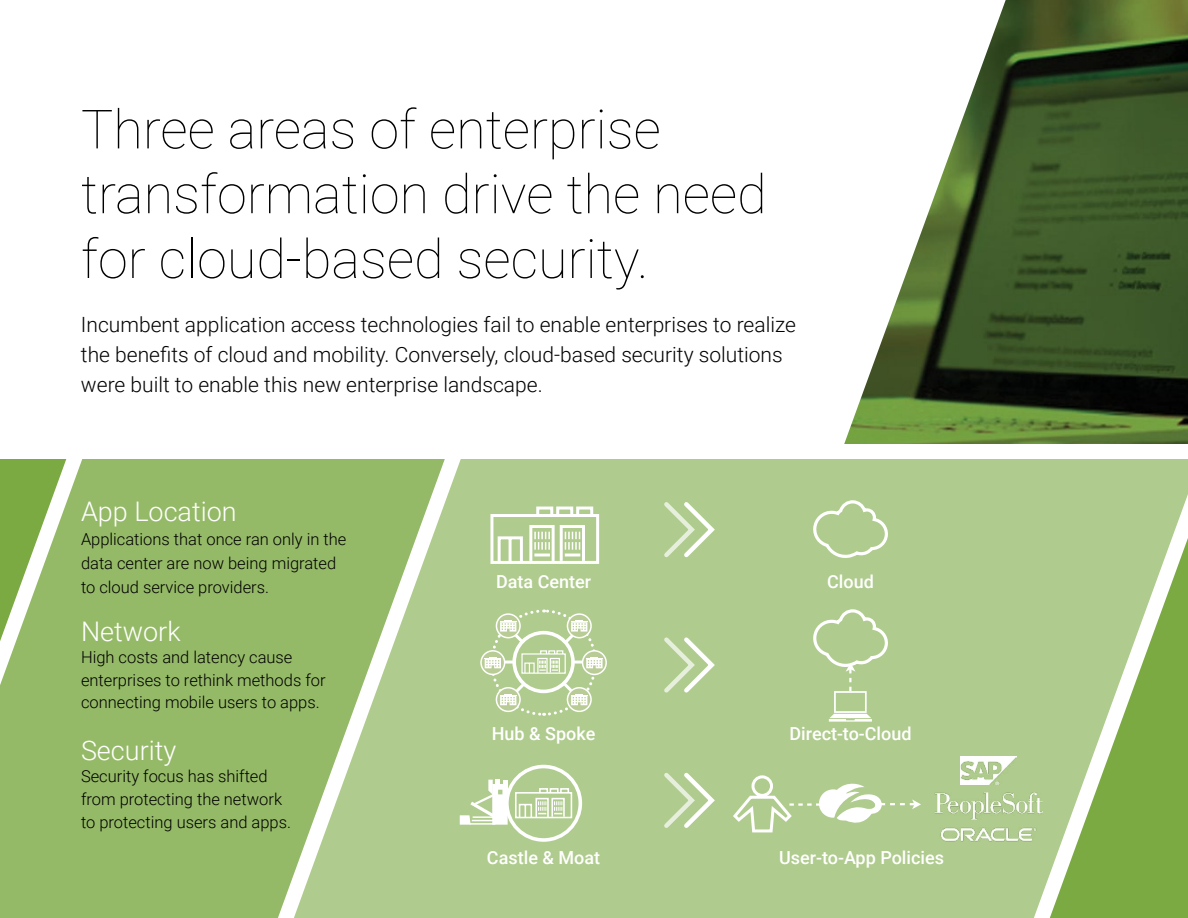
<style>
.page{position:relative;width:1188px;height:918px;background:#fff}
.page>*{position:absolute;margin:0;border:0;box-sizing:border-box;transform-origin:0 0}
.t1{font:100 54px/64.8px "Roboto";color:#000}
.t2{font:300 27px "Roboto";color:#fff}
.t3{font:300 21px/30px "Roboto";color:#000}
.t4{font:500 18px "Roboto";color:#fff}
.t5{font:300 16.5px/22.5px "Roboto";color:#000}
</style>
<div class="page">
<div style="left:484px;top:459px;width:534px;height:459px;background:#afcb8d"></div>
<div style="left:100px;top:459px;width:165px;height:459px;background:#95ba67"></div>
<svg style="left:1018px;top:459px;width:170px;height:459px;background:#a3c37d"></svg>
<svg style="left:0;top:459px;width:100px;height:459px;background:#99bc6c"></svg>
<svg style="left:660px;top:498px;width:58px;height:63px;background:#bbd39e"></svg>
<svg style="left:660px;top:633px;width:58px;height:64px;background:#bbd29e"></svg>
<svg style="left:660px;top:769px;width:58px;height:63px;background:#bbd39e"></svg>
<svg style="left:813px;top:500px;width:75px;height:58px;background:#bad29d"></svg>
<div style="left:505px;top:765px;width:77px;height:77px;border:4px solid #fff;border-radius:50%"></div>
<img style="left:934px;top:793px;width:109px;height:27px">
<img style="left:961px;top:757px;width:55px;height:27px">
<img style="left:940px;top:828px;width:98px;height:14px">
<svg style="left:490px;top:507px;width:109px;height:57px"></svg>
<svg style="left:813px;top:609px;width:75px;height:113px;background:#b9d19c"></svg>
<svg style="left:481px;top:651px;width:24px;height:23px"></svg>
<svg style="left:583px;top:651px;width:23px;height:23px"></svg>
<div style="left:582px;top:650px;width:25px;height:25px;border:2px solid #fff;border-radius:50%"></div>
<svg style="left:485px;top:608px;width:118px;height:109px;background:#c1d6a7"></svg>
<svg style="left:515px;top:788px;width:57px;height:30px"></svg>
<svg style="left:733px;top:775px;width:188px;height:57px"></svg>
<svg style="left:484px;top:780px;width:24px;height:45px"></svg>
<hr style="left:470px;top:823px;width:25px;height:2px;background:#fff">
<hr style="left:473px;top:816px;width:20px;height:2px;background:#fff">
<img style="left:1023px;top:0;width:165px;height:444px">
<svg style="left:814px;top:0;width:209px;height:472px"></svg>
<div style="left:0;top:444px;width:1188px;height:15px;background:#fff"></div>
<svg style="left:265px;top:459px;width:219px;height:459px;background:#a9c784"></svg>
<h1 class="t1" style="left:81px;top:95px;width:687px">Three areas of enterprise transformation drive the need for cloud-based security.</h1>
<p class="t3" style="left:81px;top:309px;width:717px">Incumbent application access technologies fail to enable enterprises to realize the benefits of cloud and mobility. Conversely, cloud-based security solutions were built to enable this new enterprise landscape.</p>
<h2 class="t2" style="left:81px;top:493px;width:157px">App Location</h2>
<p class="t5" style="left:81px;top:527px;width:267px;line-height:24px">Applications that once ran only in the data center are now being migrated to cloud service providers.</p>
<h2 class="t2" style="left:81px;top:612px;width:101px">Network</h2>
<p class="t5" style="left:81px;top:645px;width:246px">High costs and latency cause enterprises to rethink methods for connecting mobile users to apps.</p>
<h2 class="t2" style="left:81px;top:731px;width:97px">Security</h2>
<p class="t5" style="left:81px;top:765px;width:212px">Security focus has shifted from protecting the network to protecting users and apps.</p>
<p class="t4" style="left:496px;top:569px;width:97px">Data Center</p>
<p class="t4" style="left:827px;top:569px;width:48px">Cloud</p>
<p class="t4" style="left:492px;top:721px;width:105px">Hub &amp; Spoke</p>
<p class="t4" style="left:789px;top:721px;width:124px">Direct-to-Cloud</p>
<p class="t4" style="left:487px;top:845px;width:115px">Castle &amp; Moat</p>
<p class="t4" style="left:779px;top:845px;width:166px">User-to-App Policies</p>
</div>
